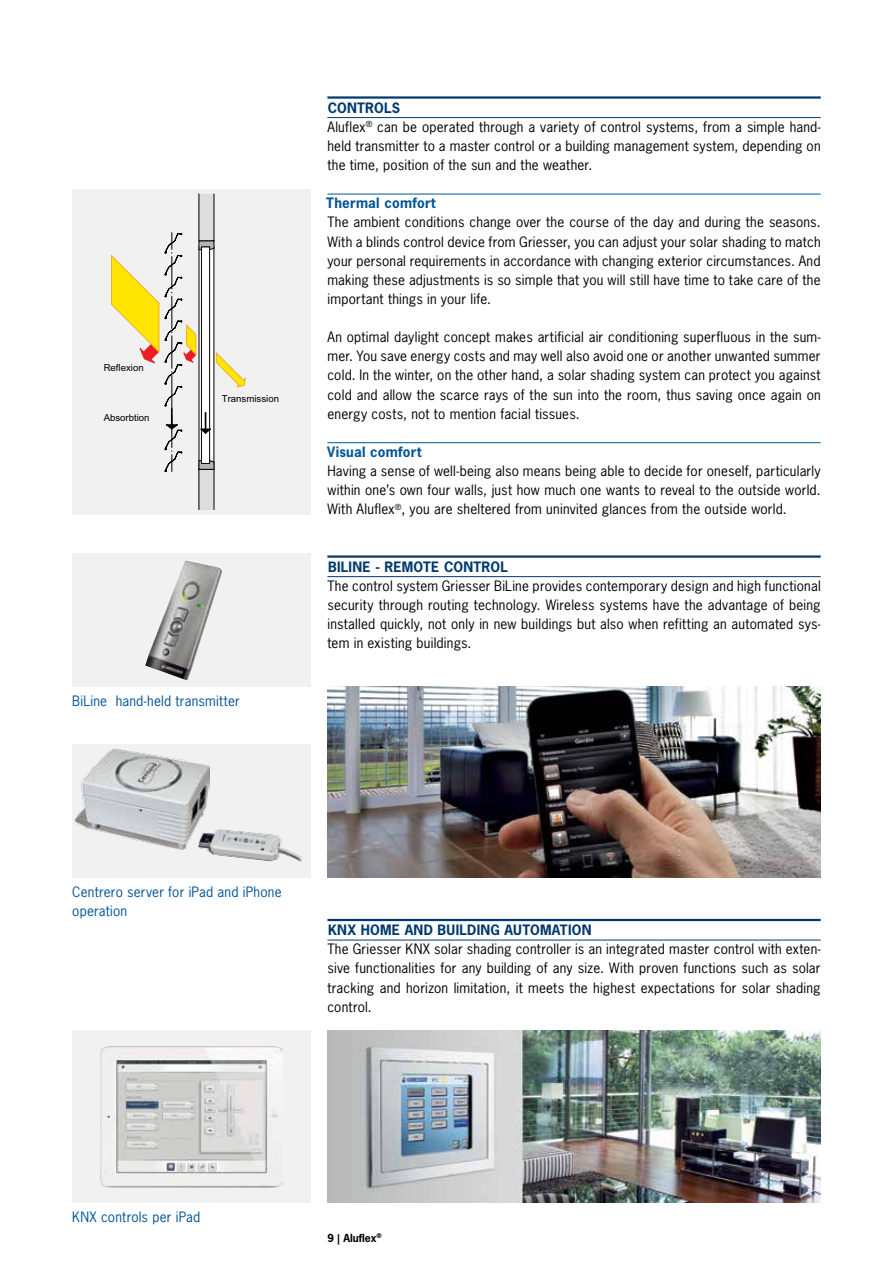
<style>
.page{position:relative;width:893px;height:1263px;background:#fff}
.page>*{position:absolute;margin:0;border:0;box-sizing:border-box;transform-origin:0 0}
.t1{font:13.5px/19.2px "News Gothic";letter-spacing:.015em;color:#000;text-align:justify}
.t2{font:13.5px/19.2px "News Gothic";letter-spacing:.015em;color:#005596}
.t3{font:700 13.5px "News Gothic";letter-spacing:.02em;color:#003a6d}
.t4{font:700 13.5px "News Gothic";letter-spacing:.02em;color:#005596}
.t5{font:700 10.5px "News Gothic";color:#000}
.t6{font:9.6px "Arial";color:#000}
.s1{font-weight:700;color:#003a6d}
</style>
<div class="page">
<div style="left:72px;top:553px;width:238px;height:133px;background:#f1f1f2"></div>
<img style="left:145px;top:561px;width:77px;height:119px">
<div style="left:72px;top:189px;width:238px;height:325px;background:#f1f1f2"></div>
<div style="left:199px;top:469px;width:15px;height:41px;background:#dcddde"></div>
<hr style="left:214px;top:469px;width:1px;height:41px;background:#000">
<hr style="left:199px;top:469px;width:1px;height:41px;background:#000">
<svg style="left:111px;top:194px;width:135px;height:288px"></svg>
<div style="left:72px;top:744px;width:238px;height:134px;background:#f1f1f2"></div>
<img style="left:74px;top:748px;width:136px;height:102px">
<img style="left:198px;top:829px;width:105px;height:33px">
<img style="left:327px;top:686px;width:494px;height:192px">
<img style="left:327px;top:1031px;width:494px;height:172px">
<div style="left:72px;top:1031px;width:238px;height:172px;background:#f1f1f2"></div>
<img style="left:100px;top:1046px;width:182px;height:142px">
<hr style="left:327px;top:96px;width:494px;height:3px;background:#003a6d">
<hr style="left:327px;top:117px;width:494px;height:1px;background:#003a6d">
<hr style="left:327px;top:194px;width:494px;height:1px;background:#005596">
<hr style="left:327px;top:442px;width:494px;height:1px;background:#005596">
<hr style="left:327px;top:555px;width:494px;height:3px;background:#003a6d">
<hr style="left:327px;top:576px;width:494px;height:1px;background:#003a6d">
<hr style="left:327px;top:919px;width:494px;height:2px;background:#003a6d">
<hr style="left:327px;top:940px;width:494px;height:1px;background:#003a6d">
<p class="t6" style="left:104px;top:361px;width:42px">Reflexion</p>
<p class="t6" style="left:104px;top:411px;width:47px">Absorbtion</p>
<p class="t6" style="left:222px;top:392px;width:59px">Transmission</p>
<p class="t2" style="left:72px;top:691px;width:169px">BiLine hand-held transmitter</p>
<p class="t1" style="left:327px;top:98px;width:495px;text-align:left"><span class="s1">CONTROLS<br></span>Aluflex<sup>®</sup> can be operated through a variety of control systems, from a simple hand&shy;held transmitter to a master control or a building management system, depending on the time, position of the sun and the weather.</p>
<p class="t4" style="left:326px;top:194px;width:111px">Thermal comfort</p>
<p class="t1" style="left:327px;top:213px;width:495px">The ambient conditions change over the course of the day and during the seasons.<br>With a blinds control device from Griesser, you can adjust your solar shading to match your personal requirements in accordance with changing exterior circumstances. And making these adjustments is so simple that you will still have time to take care of the important things in your life.</p>
<p class="t1" style="left:327px;top:327px;width:495px">An optimal daylight concept makes artificial air conditioning superfluous in the sum&shy;mer. You save energy costs and may well also avoid one or another unwanted summer cold. In the winter, on the other hand, a solar shading system can protect you against cold and allow the scarce rays of the sun into the room, thus saving once again on energy costs, not to mention facial tissues.</p>
<p class="t4" style="left:327px;top:443px;width:96px">Visual comfort</p>
<p class="t1" style="left:327px;top:461px;width:495px">Having a sense of well-being also means being able to decide for oneself, particularly within one’s own four walls, just how much one wants to reveal to the outside world.<br>With Aluflex<sup>®</sup>, you are sheltered from uninvited glances from the outside world.</p>
<p class="t3" style="left:328px;top:558px;width:181px">BILINE - REMOTE CONTROL</p>
<p class="t1" style="left:327px;top:576px;width:495px">The control system Griesser BiLine provides contemporary design and high functional security through routing technology. Wireless systems have the advantage of being installed quickly, not only in new buildings but also when refitting an automated sys&shy;tem in existing buildings.</p>
<p class="t2" style="left:72px;top:882px;width:211px">Centrero server for iPad and iPhone operation</p>
<p class="t3" style="left:328px;top:921px;width:265px">KNX HOME AND BUILDING AUTOMATION</p>
<p class="t1" style="left:327px;top:939px;width:495px">The Griesser KNX solar shading controller is an integrated master control with exten&shy;sive functionalities for any building of any size. With proven functions such as solar tracking and horizon limitation, it meets the highest expectations for solar shading control.</p>
<p class="t2" style="left:72px;top:1207px;width:130px">KNX controls per iPad</p>
<p class="t5" style="left:327px;top:1231px;width:56px">9 | Aluflex<sup>®</sup></p>
</div>
